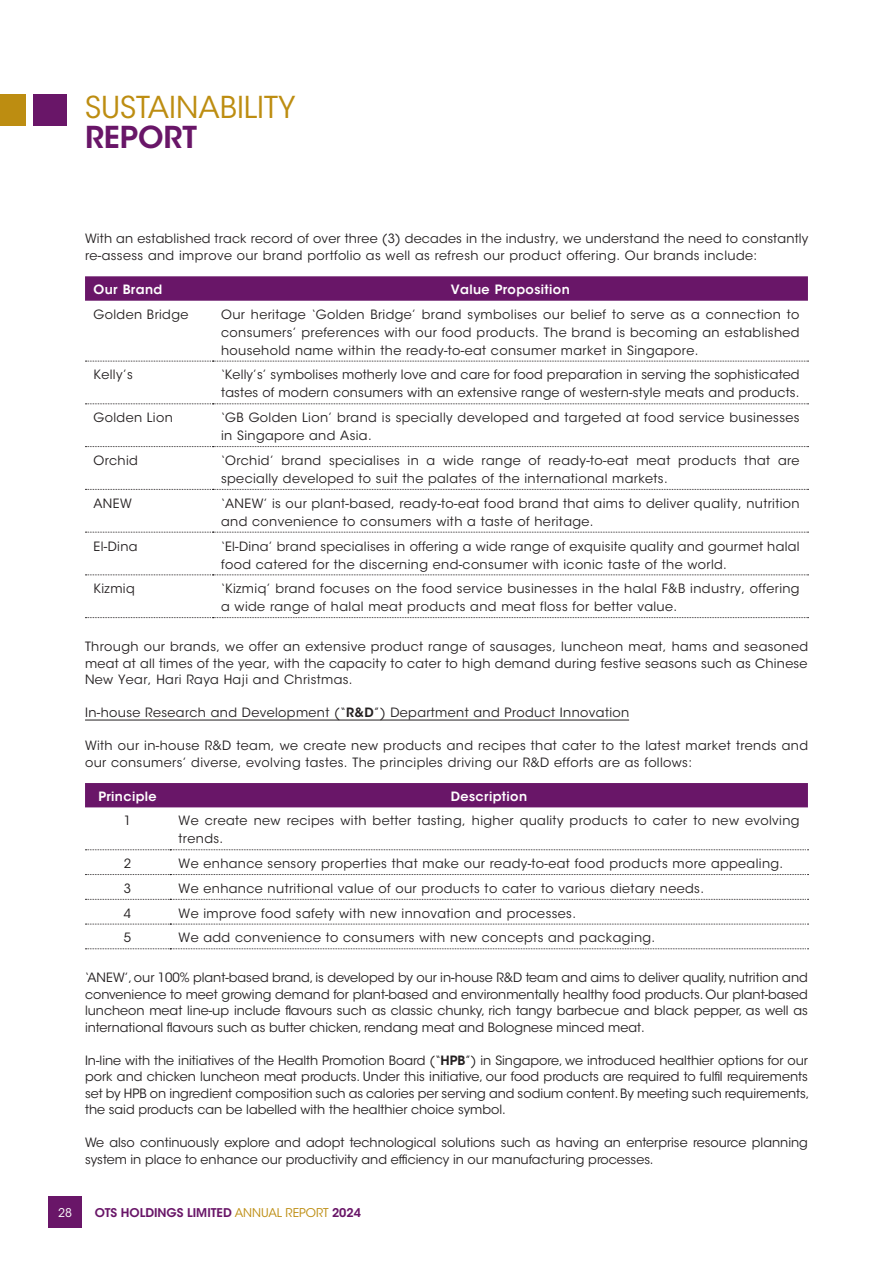
<style>
.page{position:relative;width:893px;height:1263px;background:#fff}
.page>*{position:absolute;margin:0;border:0;box-sizing:border-box;transform-origin:0 0}
.t1{font:30px "ITC Avant Garde Std";color:#bd8d11}
.t2{font:600 30px "ITC Avant Garde Std";color:#691668}
.t3{font:12.75px/16.5px "ITC Avant Garde Std";letter-spacing:.03em;color:#231f20}
.t4{font:12.75px/16.5px "ITC Avant Garde Std";color:#231f20}
.t5{font:12.75px/18px "ITC Avant Garde Std";letter-spacing:.01em;color:#231f20}
.t6{font:600 12.75px "ITC Avant Garde Std";letter-spacing:.03em;color:#fff}
.t7{font:600 12px "ITC Avant Garde Std";color:#691668}
.t8{font:12px "ITC Avant Garde Std";color:#fff}
.s1{font-weight:600}
.s2{font-weight:400;color:#bd8d11}
</style>
<div class="page">
<svg style="left:85px;top:276px;width:723px;height:25px;background:#6c1b6b"></svg>
<svg style="left:85px;top:361px;width:723px;height:1px"></svg>
<svg style="left:85px;top:403px;width:723px;height:1px"></svg>
<svg style="left:85px;top:446px;width:723px;height:1px"></svg>
<svg style="left:85px;top:489px;width:723px;height:1px"></svg>
<svg style="left:85px;top:532px;width:723px;height:1px"></svg>
<svg style="left:85px;top:574px;width:723px;height:1px"></svg>
<svg style="left:85px;top:617px;width:723px;height:1px"></svg>
<hr style="left:85px;top:720px;width:544px;height:1px;background:#231f20">
<div style="left:85px;top:783px;width:723px;height:24px;background:#691668"></div>
<svg style="left:85px;top:849px;width:723px;height:1px"></svg>
<svg style="left:85px;top:874px;width:723px;height:1px"></svg>
<svg style="left:85px;top:899px;width:723px;height:1px"></svg>
<svg style="left:85px;top:924px;width:723px;height:1px"></svg>
<svg style="left:85px;top:948px;width:723px;height:1px"></svg>
<div style="left:48px;top:1196px;width:34px;height:32px;background:#691668"></div>
<div style="left:33px;top:95px;width:34px;height:31px;background:#691668"></div>
<div style="left:0;top:95px;width:25px;height:31px;background:#bd8d11"></div>
<h1 class="t1" style="left:85px;top:89px;width:212px">SUSTAINABILITY</h1>
<h1 class="t2" style="left:85px;top:118px;width:113px">REPORT</h1>
<p class="t3" style="left:85px;top:231px;width:725px">With an established track record of over three (3) decades in the industry, we understand the need to constantly re-assess and improve our brand portfolio as well as refresh our product offering. Our brands include:</p>
<p class="t6" style="left:94px;top:282px;width:70px">Our Brand</p>
<p class="t6" style="left:451px;top:282px;width:121px">Value Proposition</p>
<p class="t3" style="left:94px;top:306px;width:96px">Golden Bridge</p>
<p class="t3" style="left:221px;top:305px;width:580px;line-height:18px;text-align:justify">Our heritage ‘Golden Bridge’ brand symbolises our belief to serve as a connection to consumers’ preferences with our food products. The brand is becoming an established household name within the ready-to-eat consumer market in Singapore.</p>
<p class="t3" style="left:94px;top:367px;width:41px">Kelly’s</p>
<p class="t5" style="left:221px;top:366px;width:580px">‘Kelly’s’ symbolises motherly love and care for food preparation in serving the sophisticated tastes of modern consumers with an extensive range of western-style meats and products.</p>
<p class="t3" style="left:94px;top:409px;width:81px">Golden Lion</p>
<p class="t3" style="left:221px;top:409px;width:580px;line-height:18px">‘GB Golden Lion’ brand is specially developed and targeted at food service businesses in Singapore and Asia.</p>
<p class="t3" style="left:94px;top:452px;width:46px">Orchid</p>
<p class="t3" style="left:221px;top:451px;width:580px;line-height:18px">‘Orchid’ brand specialises in a wide range of ready-to-eat meat products that are specially developed to suit the palates of the international markets.</p>
<p class="t3" style="left:94px;top:495px;width:40px">ANEW</p>
<p class="t3" style="left:221px;top:494px;width:580px;line-height:18px">‘ANEW’ is our plant-based, ready-to-eat food brand that aims to deliver quality, nutrition and convenience to consumers with a taste of heritage.</p>
<p class="t3" style="left:94px;top:538px;width:46px">El-Dina</p>
<p class="t3" style="left:221px;top:537px;width:580px;line-height:18px">‘El-Dina’ brand specialises in offering a wide range of exquisite quality and gourmet halal food catered for the discerning end-consumer with iconic taste of the world.</p>
<p class="t3" style="left:94px;top:580px;width:43px">Kizmiq</p>
<p class="t3" style="left:221px;top:580px;width:580px;line-height:18px">‘Kizmiq’ brand focuses on the food service businesses in the halal F&amp;B industry, offering a wide range of halal meat products and meat floss for better value.</p>
<p class="t3" style="left:85px;top:638px;width:725px;text-align:justify">Through our brands, we offer an extensive product range of sausages, luncheon meat, hams and seasoned meat at all times of the year, with the capacity to cater to high demand during festive seasons such as Chinese New Year, Hari Raya Haji and Christmas.</p>
<p class="t3" style="left:85px;top:704px;width:546px">In-house Research and Development (“<span class="s1">R&amp;D</span>”) Department and Product Innovation</p>
<p class="t3" style="left:85px;top:737px;width:724px">With our in-house R&amp;D team, we create new products and recipes that cater to the latest market trends and our consumers’ diverse, evolving tastes. The principles driving our R&amp;D efforts are as follows:</p>
<p class="t6" style="left:98px;top:788px;width:60px">Principle</p>
<p class="t6" style="left:451px;top:788px;width:78px">Description</p>
<p class="t3" style="left:124px;top:813px;width:9px">1</p>
<p class="t3" style="left:179px;top:812px;width:622px;line-height:18px">We create new recipes with better tasting, higher quality products to cater to new evolving trends.</p>
<p class="t3" style="left:124px;top:855px;width:9px">2</p>
<p class="t3" style="left:179px;top:855px;width:606px">We enhance sensory properties that make our ready-to-eat food products more appealing.</p>
<p class="t3" style="left:124px;top:880px;width:9px">3</p>
<p class="t3" style="left:179px;top:880px;width:527px">We enhance nutritional value of our products to cater to various dietary needs.</p>
<p class="t3" style="left:124px;top:905px;width:9px">4</p>
<p class="t3" style="left:179px;top:905px;width:399px">We improve food safety with new innovation and processes.</p>
<p class="t3" style="left:124px;top:930px;width:9px">5</p>
<p class="t3" style="left:179px;top:930px;width:478px">We add convenience to consumers with new concepts and packaging.</p>
<p class="t3" style="left:85px;top:969px;width:724px;text-align:justify">‘ANEW’, our 100% plant-based brand, is developed by our in-house R&amp;D team and aims to deliver quality, nutrition and convenience to meet growing demand for plant-based and environmentally healthy food products. Our plant-based luncheon meat line-up include flavours such as classic chunky, rich tangy barbecue and black pepper, as well as international flavours such as butter chicken, rendang meat and Bolognese minced meat.</p>
<p class="t3" style="left:85px;top:1052px;width:726px;text-align:justify">In-line with the initiatives of the Health Promotion Board (“<span class="s1">HPB</span>”) in Singapore, we introduced healthier options for our pork and chicken luncheon meat products. Under this initiative, our food products are required to fulfil requirements set by HPB on ingredient composition such as calories per serving and sodium content. By meeting such requirements, the said products can be labelled with the healthier choice symbol.</p>
<p class="t4" style="left:85px;top:1134px;width:724px">We also continuously explore and adopt technological solutions such as having an enterprise resource planning system in place to enhance our productivity and efficiency in our manufacturing processes.</p>
<p class="t8" style="left:58px;top:1205px;width:15px">28</p>
<p class="t7" style="left:95px;top:1204px;width:268px">OTS HOLDINGS LIMITED <span class="s2">ANNUAL REPORT</span> 2024</p>
</div>
